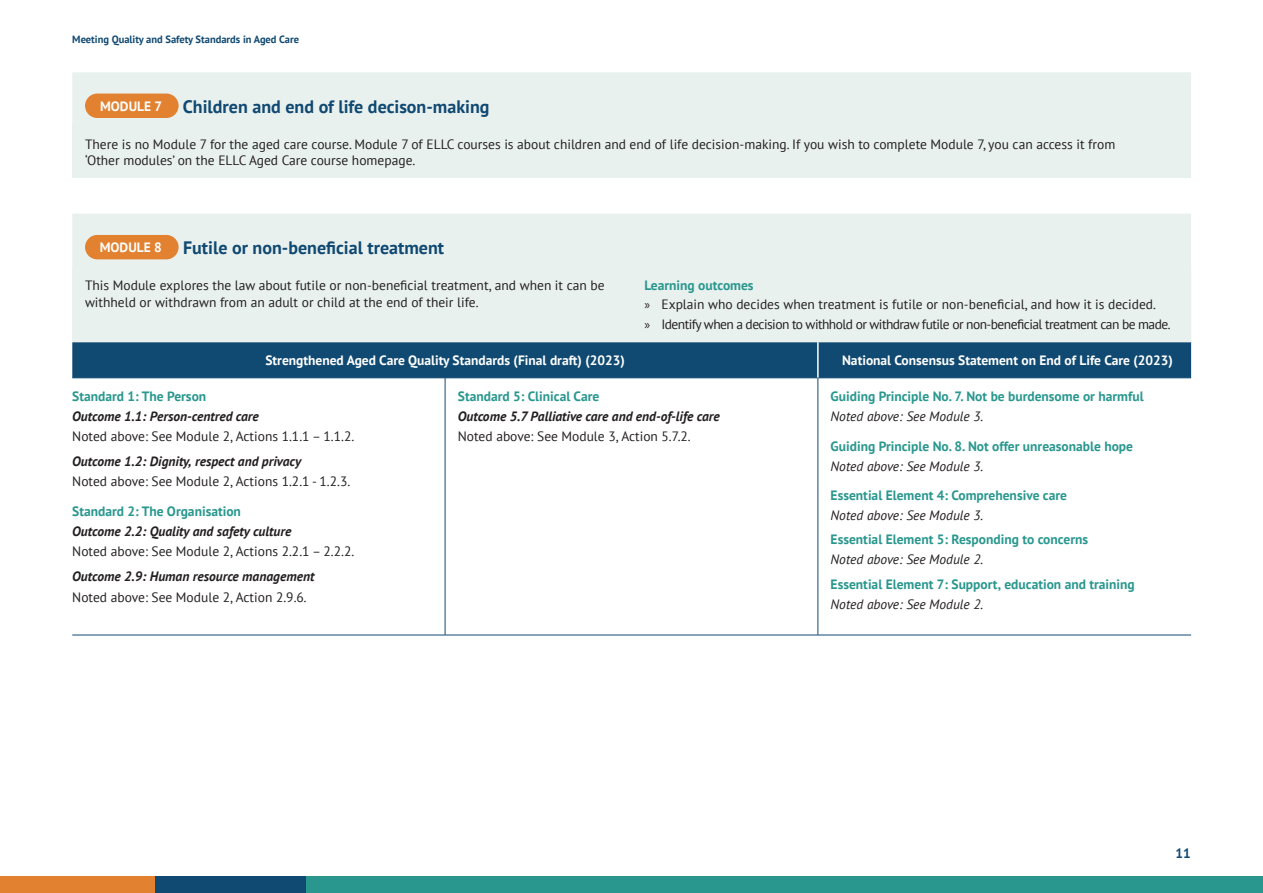
<style>
.page{position:relative;width:1263px;height:893px;background:#fff}
.page>*{position:absolute;margin:0;border:0;box-sizing:border-box;transform-origin:0 0}
.t1{font:700 18px "PT Sans";color:#104971}
.Body{font:13.5px/16.5px "PT Sans";color:#231f20}
.Heading_2{font:700 13.5px "PT Sans";color:#29978e}
.Body-2{font:italic 700 13.5px "PT Sans";color:#231f20}
.Body-3{font:700 13.5px "PT Sans";color:#fff}
.Body-4{font:italic 13.5px "PT Sans";color:#231f20}
.Body-5{font:13.5px "PT Sans";letter-spacing:-.04em;color:#231f20}
.t2{font:700 13.5px "PT Sans";color:#104971}
.t3{font:700 10.5px "PT Sans";color:#104971}
.s1{font-family:"Myriad Pro"}
.s2{font-style:italic}
</style>
<div class="page">
<div style="left:305px;top:877px;width:958px;height:16px;background:#29978e"></div>
<div style="left:155px;top:877px;width:150px;height:16px;background:#104971"></div>
<div style="left:0;top:877px;width:155px;height:16px;background:#e28130"></div>
<div style="left:72px;top:72px;width:1119px;height:54px;background:#e9f1ef"></div>
<div style="left:85px;top:94px;width:94px;height:24px;background:#e28130;border-radius:12px"></div>
<div style="left:72px;top:126px;width:1119px;height:52px;background:#e9f1ef"></div>
<div style="left:72px;top:214px;width:1119px;height:53px;background:#e9f1ef"></div>
<div style="left:72px;top:342px;width:1119px;height:36px;background:#104971"></div>
<hr style="left:72px;top:635px;width:373px;height:1px;background:#104971">
<hr style="left:445px;top:635px;width:373px;height:1px;background:#104971">
<hr style="left:818px;top:635px;width:373px;height:1px;background:#104971">
<hr style="left:72px;top:378px;width:373px;height:1px;background:#104971">
<hr style="left:445px;top:378px;width:373px;height:1px;background:#104971">
<hr style="left:818px;top:378px;width:373px;height:1px;background:#104971">
<hr style="left:817px;top:342px;width:2px;height:36px;background:#fff">
<hr style="left:445px;top:378px;width:1px;height:257px;background:#104971">
<hr style="left:818px;top:378px;width:1px;height:257px;background:#104971">
<div style="left:85px;top:235px;width:94px;height:24px;background:#e28130;border-radius:12px"></div>
<div style="left:72px;top:267px;width:1119px;height:75px;background:#e9f1ef"></div>
<p class="t3" style="left:72px;top:32px;width:228px">Meeting Quality and Safety Standards in Aged Care</p>
<p class="Body-3" style="left:100px;top:97px;width:64px">MODULE 7</p>
<h2 class="t1" style="left:183px;top:95px;width:308px">Children and end of life decison-making</h2>
<p class="Body" style="left:85px;top:135px;width:1032px">There is no Module 7 for the aged care course. Module 7 of ELLC courses is about children and end of life decision-making. If you wish to complete Module 7, you can access it from ‘Other modules’ on the ELLC Aged Care course homepage.</p>
<p class="Body-3" style="left:100px;top:238px;width:64px">MODULE 8</p>
<h2 class="t1" style="left:183px;top:236px;width:263px">Futile or non-beneficial treatment</h2>
<p class="Body" style="left:85px;top:277px;width:521px">This Module explores the law about futile or non-beneficial treatment, and when it can be withheld or withdrawn from an adult or child at the end of their life.</p>
<p class="Heading_2" style="left:644px;top:276px;width:111px">Learning outcomes</p>
<p class="Body" style="left:644px;top:295px;width:513px"><span class="s1">»</span> Explain who decides when treatment is futile or non-beneficial, and how it is decided.</p>
<p class="Body-5" style="left:644px;top:316px;width:528px"><span class="s1">»</span> Identify when a decision to withhold or withdraw futile or non-beneficial treatment can be made.</p>
<p class="Body-3" style="left:265px;top:351px;width:361px">Strengthened Aged Care Quality Standards (Final draft) (2023)</p>
<p class="Body-3" style="left:842px;top:351px;width:332px">National Consensus Statement on End of Life Care (2023)</p>
<p class="Heading_2" style="left:72px;top:387px;width:135px">Standard 1: The Person</p>
<p class="Body-2" style="left:72px;top:407px;width:188px">Outcome 1.1: Person-centred care</p>
<p class="Body" style="left:72px;top:428px;width:283px">Noted above: See Module 2, Actions 1.1.1 – 1.1.2.</p>
<p class="Body-2" style="left:72px;top:452px;width:230px">Outcome 1.2: Dignity, respect and privacy</p>
<p class="Body" style="left:72px;top:473px;width:279px">Noted above: See Module 2, Actions 1.2.1 - 1.2.3.</p>
<p class="Heading_2" style="left:72px;top:502px;width:170px">Standard 2: The Organisation</p>
<p class="Body-2" style="left:72px;top:522px;width:221px">Outcome 2.2: Quality and safety culture</p>
<p class="Body" style="left:72px;top:543px;width:283px">Noted above: See Module 2, Actions 2.2.1 – 2.2.2.</p>
<p class="Body-2" style="left:72px;top:567px;width:244px">Outcome 2.9: Human resource management</p>
<p class="Body" style="left:72px;top:588px;width:236px">Noted above: See Module 2, Action 2.9.6<span class="s2">.</span></p>
<p class="Heading_2" style="left:458px;top:387px;width:143px">Standard 5: Clinical Care</p>
<p class="Body-2" style="left:458px;top:407px;width:263px">Outcome 5.7 Palliative care and end-of-life care</p>
<p class="Body" style="left:458px;top:428px;width:234px">Noted above: See Module 3, Action 5.7.2.</p>
<p class="Heading_2" style="left:831px;top:387px;width:314px">Guiding Principle No. 7. Not be burdensome or harmful</p>
<p class="Body-4" style="left:831px;top:408px;width:154px">Noted above: See Module 3.</p>
<p class="Heading_2" style="left:831px;top:437px;width:304px">Guiding Principle No. 8. Not offer unreasonable hope</p>
<p class="Body-4" style="left:831px;top:458px;width:154px">Noted above: See Module 3.</p>
<p class="Heading_2" style="left:831px;top:486px;width:238px">Essential Element 4: Comprehensive care</p>
<p class="Body-4" style="left:831px;top:507px;width:154px">Noted above: See Module 3.</p>
<p class="Heading_2" style="left:831px;top:530px;width:259px">Essential Element 5: Responding to concerns</p>
<p class="Body-4" style="left:831px;top:551px;width:154px">Noted above: See Module 2.</p>
<p class="Heading_2" style="left:831px;top:575px;width:306px">Essential Element 7: Support, education and training</p>
<p class="Body-4" style="left:831px;top:595px;width:154px">Noted above: See Module 2.</p>
<p class="t2" style="left:1175px;top:844px;width:17px">11</p>
</div>
